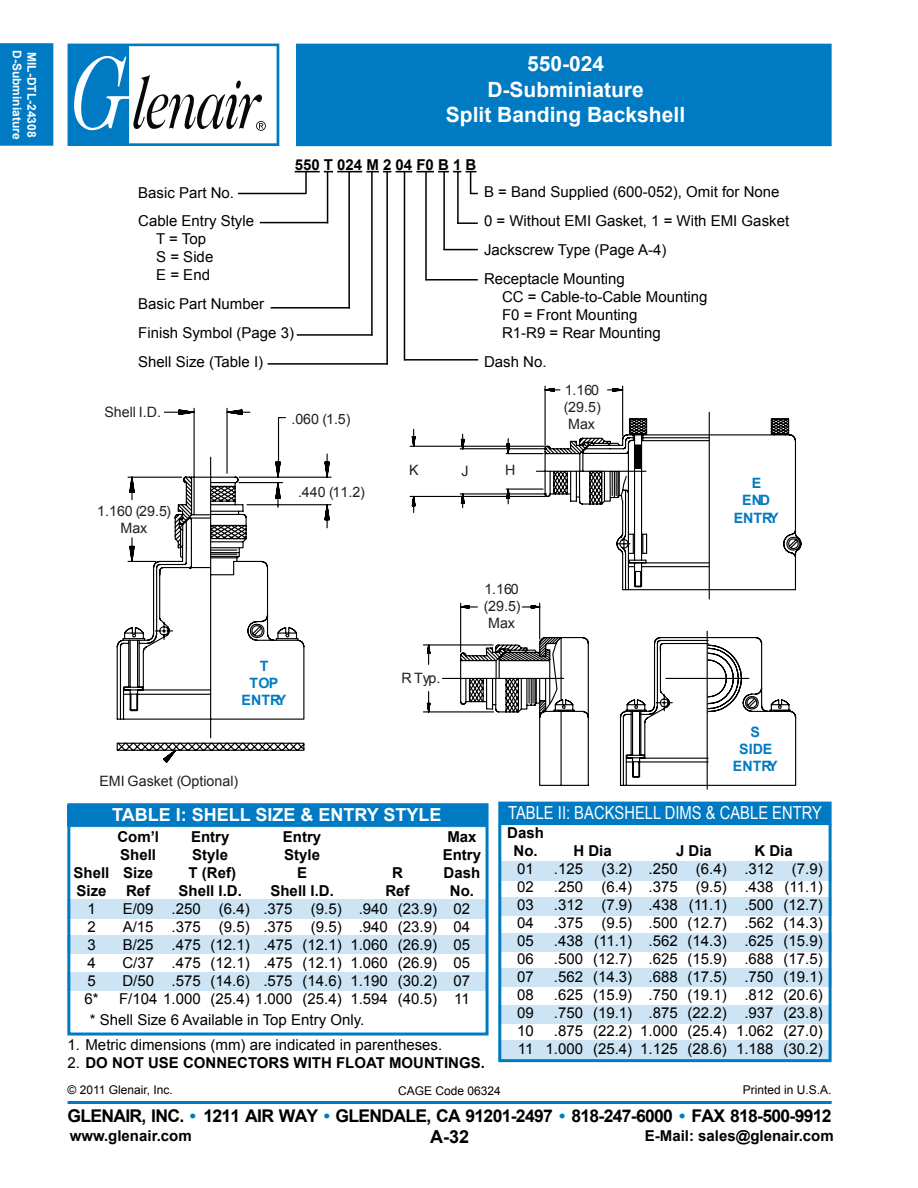
<style>
.page{position:relative;width:918px;height:1188px;background:#fff}
.page>*{position:absolute;margin:0;border:0;box-sizing:border-box;transform-origin:0 0}
.t1{font:700 21px/25.2px "Arial";color:#fff;text-align:center}
.t2{font:18px "Arial Narrow";color:#fff}
.t3{font:700 18px "Arial";color:#fff}
.t4{font:700 18px "Arial";color:#000}
.t5{font:700 17.55px "Arial";letter-spacing:-.04em;color:#000}
.t6{font:15px/18px "Arial";color:#000}
.t7{font:700 15px/18px "Arial";color:#000;text-align:center}
.t8{font:700 15px "Arial";letter-spacing:.28em;color:#000}
.t9{font:14.25px/17.1px "Arial";color:#241f21;text-align:center}
.t10{font:700 14.25px/17.1px "Arial";color:#007ac2;text-align:center}
.t11{font:12px "Arial";color:#000}
.t12{font:700 12px "Arial";color:#fff}
.s1{font-weight:400}
.s2{color:#007ac2}
</style>
<div class="page">
<div style="left:0;top:43px;width:53px;height:103px;background:#007ac2"></div>
<div style="left:296px;top:44px;width:536px;height:102px;background:#007ac2"></div>
<hr style="left:68px;top:1101px;width:764px;height:3px;background:#007ac2">
<svg style="left:68px;top:44px;width:211px;height:102px"></svg>
<div style="left:500px;top:802px;width:330px;height:22px;background:#007ac2"></div>
<div style="left:68px;top:805px;width:420px;height:20px;background:#007ac2"></div>
<div style="left:67px;top:899px;width:421px;height:20px;background:#cce4f3"></div>
<div style="left:67px;top:935px;width:421px;height:19px;background:#cce4f3"></div>
<div style="left:67px;top:972px;width:421px;height:18px;background:#cce4f3"></div>
<div style="left:498px;top:1041px;width:332px;height:19px;background:#cce4f3"></div>
<div style="left:498px;top:1006px;width:332px;height:18px;background:#cce4f3"></div>
<div style="left:499px;top:969px;width:333px;height:18px;background:#cce4f3"></div>
<div style="left:499px;top:861px;width:333px;height:20px;background:#cce4f3"></div>
<div style="left:499px;top:897px;width:333px;height:19px;background:#cce4f3"></div>
<div style="left:499px;top:934px;width:333px;height:18px;background:#cce4f3"></div>
<hr style="left:498px;top:824px;width:334px;height:1px;background:#007ac2">
<div style="left:498px;top:802px;width:334px;height:260px;border:3px solid #007ac2"></div>
<hr style="left:68px;top:826px;width:418px;height:1px;background:#007ac2">
<div style="left:67px;top:803px;width:422px;height:233px;border:3px solid #007ac2"></div>
<hr style="left:238px;top:193px;width:68px;height:1px;background:#000">
<hr style="left:457px;top:172px;width:2px;height:52px;background:#000">
<hr style="left:457px;top:222px;width:21px;height:2px;background:#000">
<hr style="left:260px;top:222px;width:68px;height:1px;background:#000">
<hr style="left:327px;top:172px;width:1px;height:51px;background:#000">
<hr style="left:443px;top:172px;width:2px;height:78px;background:#000">
<hr style="left:444px;top:249px;width:34px;height:1px;background:#000">
<hr style="left:271px;top:307px;width:79px;height:2px;background:#000">
<hr style="left:348px;top:172px;width:2px;height:137px;background:#000">
<hr style="left:297px;top:334px;width:76px;height:2px;background:#000">
<hr style="left:371px;top:171px;width:2px;height:165px;background:#000">
<hr style="left:425px;top:172px;width:2px;height:108px;background:#000">
<hr style="left:425px;top:279px;width:53px;height:2px;background:#000">
<hr style="left:386px;top:171px;width:2px;height:194px;background:#000">
<hr style="left:268px;top:363px;width:120px;height:2px;background:#000">
<hr style="left:404px;top:172px;width:1px;height:189px;background:#000">
<hr style="left:404px;top:359px;width:74px;height:2px;background:#000">
<svg style="left:295px;top:171px;width:183px;height:23px"></svg>
<svg style="left:116px;top:409px;width:214px;height:354px"></svg>
<svg style="left:128px;top:476px;width:204px;height:237px"></svg>
<svg style="left:423px;top:609px;width:374px;height:177px"></svg>
<svg style="left:411px;top:387px;width:391px;height:204px"></svg>
<svg style="left:411px;top:435px;width:100px;height:65px"></svg>
<hr style="left:707px;top:631px;width:1px;height:158px;background:#000">
<hr style="left:709px;top:412px;width:1px;height:187px;background:#000">
<p class="t12" style="left:25px;top:50px;width:91px;rotate:90deg">D-Subminiature</p>
<p class="t12" style="left:40px;top:52px;width:87px;rotate:90deg">MIL-DTL-24308</p>
<h1 class="t1" style="left:446px;top:52px;width:241px">550-024<br>D-Subminiature<br>Split Banding Backshell</h1>
<p class="t8" style="left:295px;top:155px;width:183px">550T024M204F0B1B</p>
<p class="t6" style="left:138px;top:178px;width:117px;line-height:28.8px">Basic Part No.<br>Cable Entry Style</p>
<p class="t6" style="left:156px;top:230px;width:59px">T = Top<br>S = Side<br>E = End</p>
<p class="t6" style="left:138px;top:290px;width:157px;line-height:28.8px">Basic Part Number<br>Finish Symbol (Page 3)<br>Shell Size (Table I)</p>
<p class="t9" style="left:104px;top:404px;width:58px">Shell I.D.</p>
<p class="t9" style="left:291px;top:410px;width:61px">.060 (1.5)</p>
<p class="t6" style="left:484px;top:178px;width:307px;line-height:28.8px">B = Band Supplied (600-052), Omit for None<br>0 = Without EMI Gasket, 1 = With EMI Gasket<br>Jackscrew Type (Page A-4)<br>Receptacle Mounting</p>
<p class="t6" style="left:502px;top:288px;width:207px">CC = Cable-to-Cable Mounting<br>F0 = Front Mounting<br>R1-R9 = Rear Mounting</p>
<p class="t6" style="left:484px;top:353px;width:64px">Dash No.</p>
<p class="t9" style="left:564px;top:382px;width:38px">1.160 (29.5)<br>Max</p>
<p class="t9" style="left:97px;top:502px;width:75px">1.160 (29.5)<br>Max</p>
<p class="t9" style="left:298px;top:483px;width:68px">.440 (11.2)</p>
<p class="t10" style="left:242px;top:658px;width:46px">T<br>TOP<br>ENTRY</p>
<p class="t9" style="left:99px;top:772px;width:141px">EMI Gasket (Optional)</p>
<p class="t9" style="left:409px;top:462px;width:11px">K</p>
<p class="t9" style="left:461px;top:463px;width:9px">J</p>
<p class="t9" style="left:505px;top:462px;width:12px">H</p>
<p class="t9" style="left:402px;top:669px;width:40px">R Typ.</p>
<p class="t9" style="left:484px;top:580px;width:38px">1.160 (29.5)<br>Max</p>
<p class="t10" style="left:734px;top:475px;width:46px">E<br>END<br>ENTRY</p>
<p class="t10" style="left:733px;top:724px;width:46px">S<br>SIDE<br>ENTRY</p>
<p class="t3" style="left:112px;top:803px;width:331px">TABLE I: SHELL SIZE &amp; ENTRY STYLE</p>
<p class="t7" style="left:117px;top:828px;width:43px">Com’l<br>Shell<br>Size<br>Ref</p>
<p class="t6" style="left:119px;top:900px;width:224px">E/09<br>A/15<br>B/25<br>C/37<br>D/50<br>F/104 1.000 (25.4) 1.000 (25.4)</p>
<p class="t7" style="left:443px;top:828px;width:40px">Max<br>Entry<br>Dash<br>No.</p>
<p class="t6" style="left:454px;top:900px;width:18px;text-align:justify">02<br>04<br>05<br>05<br>07<br>11</p>
<p class="t7" style="left:179px;top:828px;width:65px">Entry<br>Style<br>T (Ref)<br>Shell I.D.</p>
<p class="t6" style="left:172px;top:900px;width:80px;text-align:justify">.250 (6.4) .375 (9.5) .475 (12.1) .475 (12.1) .575 (14.6)</p>
<p class="t7" style="left:270px;top:828px;width:65px">Entry<br>Style<br>E<br>Shell I.D.</p>
<p class="t6" style="left:263px;top:900px;width:80px;text-align:justify">.375 (9.5) .375 (9.5) .475 (12.1) .475 (12.1) .575 (14.6)</p>
<p class="t7" style="left:74px;top:864px;width:37px;text-align:left">Shell<br>Size</p>
<p class="t6" style="left:84px;top:900px;width:16px">1<br>2<br>3<br>4<br>5<br>6*</p>
<p class="t7" style="left:385px;top:864px;width:26px">R<br>Ref</p>
<p class="t6" style="left:350px;top:900px;width:88px;text-align:center">.940 (23.9) .940 (23.9)<br>1.060 (26.9)<br>1.060 (26.9)<br>1.190 (30.2)<br>1.594 (40.5)</p>
<p class="t6" style="left:90px;top:1010px;width:276px">* Shell Size 6 Available in Top Entry Only.</p>
<p class="t6" style="left:68px;top:1036px;width:376px">1. Metric dimensions (mm) are indicated in parentheses.</p>
<p class="t7" style="left:68px;top:1055px;width:419px"><span class="s1">2.</span> DO NOT USE CONNECTORS WITH FLOAT MOUNTINGS.</p>
<p class="t2" style="left:508px;top:800px;width:315px">TABLE II: BACKSHELL DIMS &amp; CABLE ENTRY</p>
<p class="t7" style="left:507px;top:824px;width:38px">Dash<br>No.</p>
<p class="t6" style="left:517px;top:860px;width:18px;text-align:justify">01<br>02<br>03<br>04<br>05<br>06<br>07<br>08<br>09<br>10<br>11</p>
<p class="t7" style="left:573px;top:842px;width:40px">H Dia</p>
<p class="t6" style="left:546px;top:860px;width:88px;text-align:center">.125 (3.2) .250 (6.4) .312 (7.9) .375 (9.5) .438 (11.1) .500 (12.7) .562 (14.3) .625 (15.9) .750 (19.1) .875 (22.2)<br>1.000 (25.4)</p>
<p class="t7" style="left:676px;top:842px;width:37px">J Dia</p>
<p class="t6" style="left:640px;top:860px;width:88px;text-align:center">.250 (6.4) .375 (9.5) .438 (11.1) .500 (12.7) .562 (14.3) .625 (15.9) .688 (17.5) .750 (19.1) .875 (22.2)<br>1.000 (25.4)<br>1.125 (28.6)</p>
<p class="t7" style="left:754px;top:842px;width:40px">K Dia</p>
<p class="t6" style="left:736px;top:860px;width:88px;text-align:center">.312 (7.9) .438 (11.1) .500 (12.7) .562 (14.3) .625 (15.9) .688 (17.5) .750 (19.1) .812 (20.6) .937 (23.8)<br>1.062 (27.0)<br>1.188 (30.2)</p>
<p class="t11" style="left:68px;top:1082px;width:107px">© 2011 Glenair, Inc.</p>
<p class="t11" style="left:398px;top:1083px;width:104px">CAGE Code 06324</p>
<p class="t11" style="left:743px;top:1082px;width:90px">Printed in U.S.A.</p>
<p class="t5" style="left:68px;top:1104px;width:766px">GLENAIR, INC. <span class="s2">•</span> 1211 AIR WAY <span class="s2">•</span> GLENDALE, CA 91201-2497 <span class="s2">•</span> 818-247-6000 <span class="s2">•</span> FAX 818-500-9912</p>
<p class="t7" style="left:70px;top:1127px;width:123px">www.glenair.com</p>
<p class="t4" style="left:430px;top:1125px;width:41px">A-32</p>
<p class="t7" style="left:645px;top:1128px;width:190px">E-Mail: sales@glenair.com</p>
</div>
